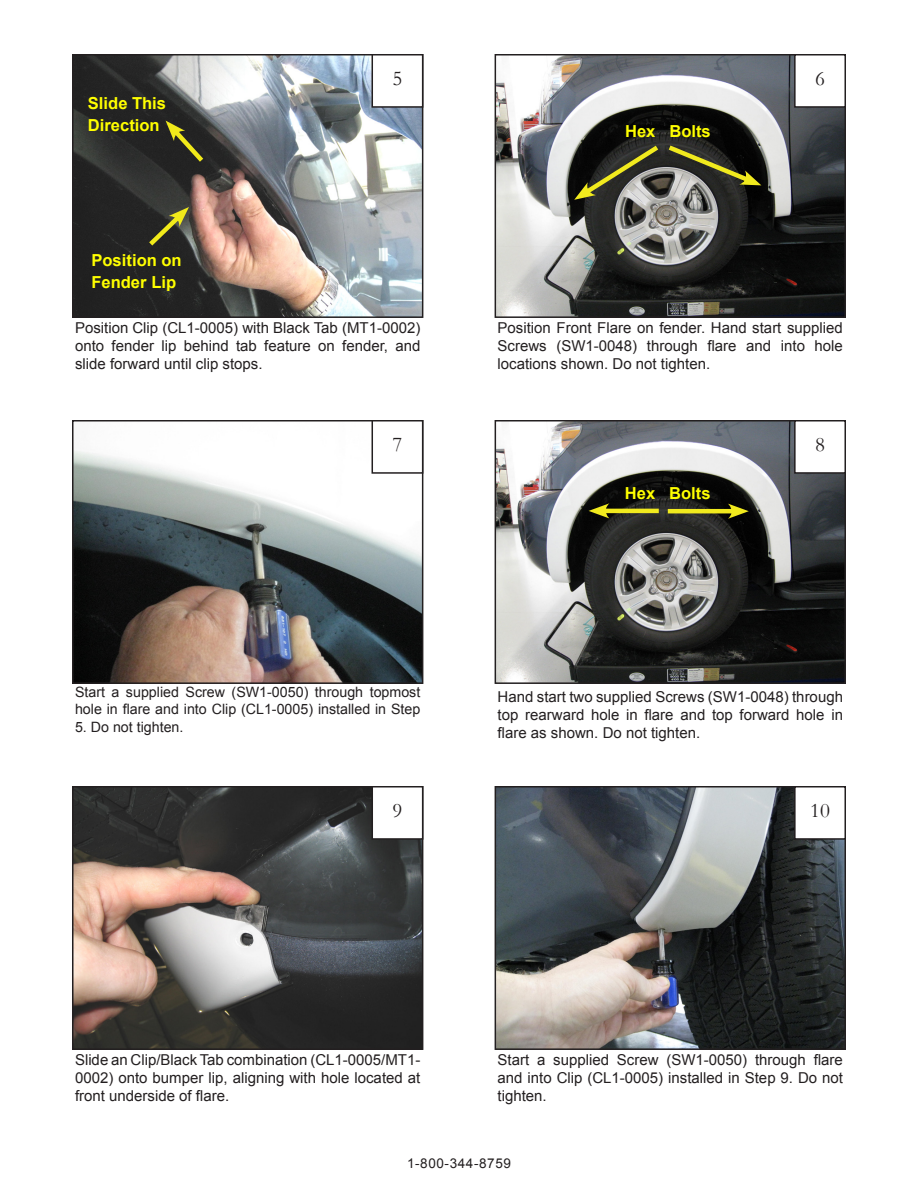
<style>
.page{position:relative;width:918px;height:1188px;background:#fff}
.page>*{position:absolute;margin:0;border:0;box-sizing:border-box;transform-origin:0 0}
.t1{font:21px "Garamond";color:#231f20}
.t2{font:700 16.5px/21.9px "Arial";color:#ff0}
.t3{font:15px/18px "Arial";color:#231f20;text-align:justify}
.t4{font:14.25px/17.1px "Arial";color:#231f20}
.t5{font:13.5px "Arial";letter-spacing:.045em;color:#231f20}
</style>
<div class="page">
<img style="left:75px;top:57px;width:345px;height:258px">
<div style="left:72px;top:54px;width:351px;height:264px;border:2px solid #231f20"></div>
<img style="left:498px;top:789px;width:345px;height:258px">
<div style="left:495px;top:786px;width:351px;height:264px;border:2px solid #231f20"></div>
<img style="left:75px;top:789px;width:345px;height:258px">
<div style="left:72px;top:786px;width:351px;height:264px;border:2px solid #231f20"></div>
<img style="left:498px;top:423px;width:345px;height:258px">
<div style="left:495px;top:420px;width:351px;height:264px;border:2px solid #231f20"></div>
<img style="left:75px;top:423px;width:345px;height:258px">
<div style="left:72px;top:420px;width:351px;height:264px;border:2px solid #231f20"></div>
<img style="left:498px;top:57px;width:345px;height:258px">
<div style="left:495px;top:54px;width:351px;height:264px;border:2px solid #231f20"></div>
<div style="left:372px;top:55px;width:51px;height:52px;background:#fff"></div>
<div style="left:372px;top:54px;width:51px;height:54px;border:2px solid #231f20"></div>
<div style="left:795px;top:55px;width:50px;height:52px;background:#fff"></div>
<div style="left:794px;top:54px;width:52px;height:54px;border:2px solid #231f20"></div>
<div style="left:372px;top:421px;width:51px;height:52px;background:#fff"></div>
<div style="left:372px;top:420px;width:51px;height:54px;border:2px solid #231f20"></div>
<div style="left:795px;top:421px;width:50px;height:52px;background:#fff"></div>
<div style="left:794px;top:420px;width:52px;height:54px;border:2px solid #231f20"></div>
<div style="left:372px;top:787px;width:51px;height:52px;background:#fff"></div>
<div style="left:372px;top:786px;width:51px;height:54px;border:2px solid #231f20"></div>
<div style="left:795px;top:787px;width:50px;height:52px;background:#fff"></div>
<div style="left:794px;top:786px;width:52px;height:54px;border:2px solid #231f20"></div>
<svg style="left:166px;top:121px;width:42px;height:46px;background:#424122"></svg>
<svg style="left:144px;top:207px;width:45px;height:43px;background:#4a4a2b"></svg>
<svg style="left:574px;top:141px;width:187px;height:59px;background:#4a4936"></svg>
<hr style="left:668px;top:509px;width:68px;height:4px;background:#f1ea1e">
<svg style="left:728px;top:504px;width:21px;height:15px"></svg>
<hr style="left:601px;top:509px;width:58px;height:4px;background:#f1ea1e">
<svg style="left:589px;top:503px;width:20px;height:15px"></svg>
<p class="t2" style="left:88px;top:92px;width:80px">Slide This<br>Direction</p>
<p class="t2" style="left:92px;top:250px;width:92px">Position on<br>Fender Lip</p>
<p class="t1" style="left:393px;top:66px;width:11px">5</p>
<p class="t1" style="left:815px;top:66px;width:11px">6</p>
<p class="t2" style="left:625px;top:121px;width:87px">Hex Bolts</p>
<p class="t3" style="left:75px;top:319px;width:347px">Position Clip (CL1-0005) with Black Tab (MT1-0002) onto fender lip behind tab feature on fender, and slide forward until clip stops.</p>
<p class="t3" style="left:498px;top:319px;width:347px">Position Front Flare on fender. Hand start supplied Screws (SW1-0048) through flare and into hole locations shown. Do not tighten.</p>
<p class="t1" style="left:393px;top:432px;width:11px">7</p>
<p class="t1" style="left:815px;top:432px;width:11px">8</p>
<p class="t4" style="left:75px;top:684px;width:347px">Start a supplied Screw (SW1-0050) through topmost hole in flare and into Clip (CL1-0005) installed in Step</p>
<p class="t4" style="left:75px;top:718px;width:110px">5. Do not tighten.</p>
<p class="t2" style="left:625px;top:482px;width:87px">Hex Bolts</p>
<p class="t3" style="left:498px;top:688px;width:347px">Hand start two supplied Screws (SW1-0048) through top rearward hole in flare and top forward hole in flare as shown. Do not tighten.</p>
<p class="t1" style="left:393px;top:798px;width:11px">9</p>
<p class="t1" style="left:810px;top:798px;width:21px">10</p>
<p class="t3" style="left:75px;top:1051px;width:347px">Slide an Clip/Black Tab combination (CL1-0005/MT1- 0002) onto bumper lip, aligning with hole located at front underside of flare.</p>
<p class="t3" style="left:498px;top:1051px;width:347px">Start a supplied Screw (SW1-0050) through flare and into Clip (CL1-0005) installed in Step 9. Do not tighten.</p>
<p class="t5" style="left:407px;top:1154px;width:105px">1-800-344-8759</p>
</div>
